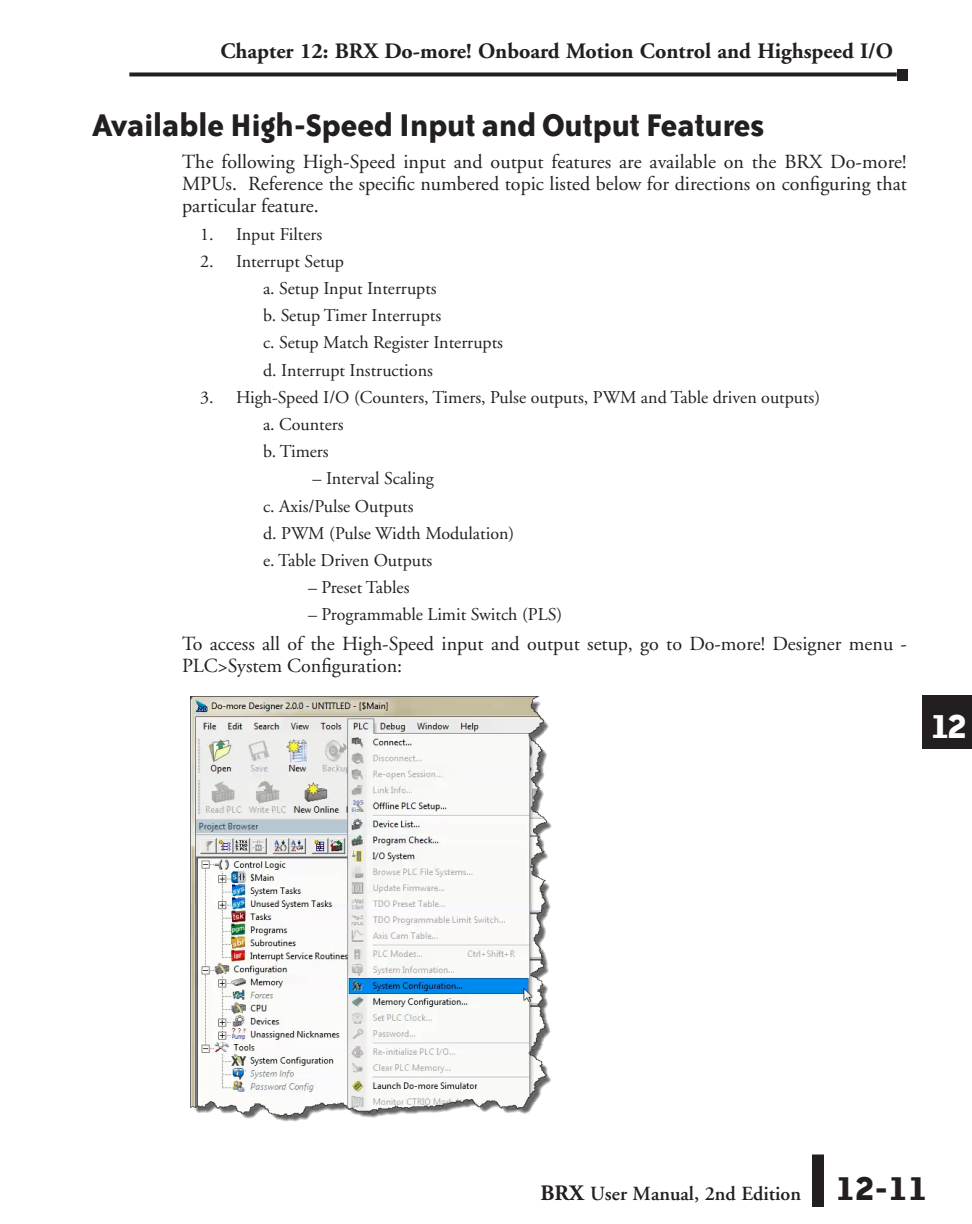
<style>
.page{position:relative;width:972px;height:1224px;background:#fff}
.page>*{position:absolute;margin:0;border:0;box-sizing:border-box;transform-origin:0 0}
.t1{font:700 40px "Bailey Sans ITC";color:#fff}
.Head{font:700 36px "Bailey Sans ITC";letter-spacing:-.02em;color:#231f20}
.t2{font:700 22px "Adobe Garamond";color:#231f20}
.Body{font:20px/22px "Adobe Garamond";color:#231f20;text-align:justify}
.t3{font:600 20px "Adobe Garamond";color:#231f20}
.Body_subList{font:18px "Adobe Garamond";color:#231f20}
.s1{font-weight:700;font-size:22px}
.s2{font-family:"Bailey Sans ITC";font-weight:700;font-size:39.8px}
</style>
<div class="page">
<svg style="left:129px;top:72px;width:768px;height:4px;background:#3d393a"></svg>
<div style="left:897px;top:69px;width:11px;height:11px;background:#231f20"></div>
<div style="left:812px;top:1154px;width:12px;height:53px;background:#231f20"></div>
<div style="left:922px;top:695px;width:50px;height:54px;background:#231f20"></div>
<img style="left:190px;top:697px;width:362px;height:425px">
<p class="t2" style="left:220px;top:39px;width:674px">Chapter 12: BRX Do-more! Onboard Motion Control and Highspeed I/O</p>
<p class="Head" style="left:92px;top:106px;width:674px">Available High-Speed Input and Output Features</p>
<p class="Body" style="left:182px;top:152px;width:726px">The following High-Speed input and output features are available on the BRX Do-more!<br>MPUs. Reference the specific numbered topic listed below for directions on configuring that particular feature.</p>
<p class="Body_subList" style="left:200px;top:224px;width:124px">1. Input Filters</p>
<p class="Body_subList" style="left:200px;top:251px;width:146px">2. Interrupt Setup</p>
<p class="Body_subList" style="left:263px;top:279px;width:175px">a. Setup Input Interrupts</p>
<p class="Body_subList" style="left:263px;top:306px;width:180px">b. Setup Timer Interrupts</p>
<p class="Body_subList" style="left:263px;top:333px;width:242px">c. Setup Match Register Interrupts</p>
<p class="Body_subList" style="left:263px;top:360px;width:171px">d. Interrupt Instructions</p>
<p class="Body_subList" style="left:200px;top:387px;width:622px">3. High-Speed I/O (Counters, Timers, Pulse outputs, PWM and Table driven outputs)</p>
<p class="Body_subList" style="left:263px;top:415px;width:82px">a. Counters</p>
<p class="Body_subList" style="left:263px;top:442px;width:67px">b. Timers</p>
<p class="Body_subList" style="left:312px;top:469px;width:123px">– Interval Scaling</p>
<p class="Body_subList" style="left:263px;top:496px;width:152px">c. Axis/Pulse Outputs</p>
<p class="Body_subList" style="left:263px;top:523px;width:253px">d. PWM (Pulse Width Modulation)</p>
<p class="Body_subList" style="left:263px;top:551px;width:171px">e. Table Driven Outputs</p>
<p class="Body_subList" style="left:308px;top:578px;width:103px">– Preset Tables</p>
<p class="Body_subList" style="left:308px;top:605px;width:256px">– Programmable Limit Switch (PLS)</p>
<p class="Body" style="left:182px;top:633px;width:727px">To access all of the High-Speed input and output setup, go to Do-more! Designer menu -<br>PLC&gt;System Configuration:</p>
<h1 class="t1" style="left:930px;top:704px;width:39px">12</h1>
<p class="t3" style="left:541px;top:1182px;width:389px"><span class="s1">BRX</span> User Manual, 2nd Edition <span class="s2">12-11</span></p>
</div>
